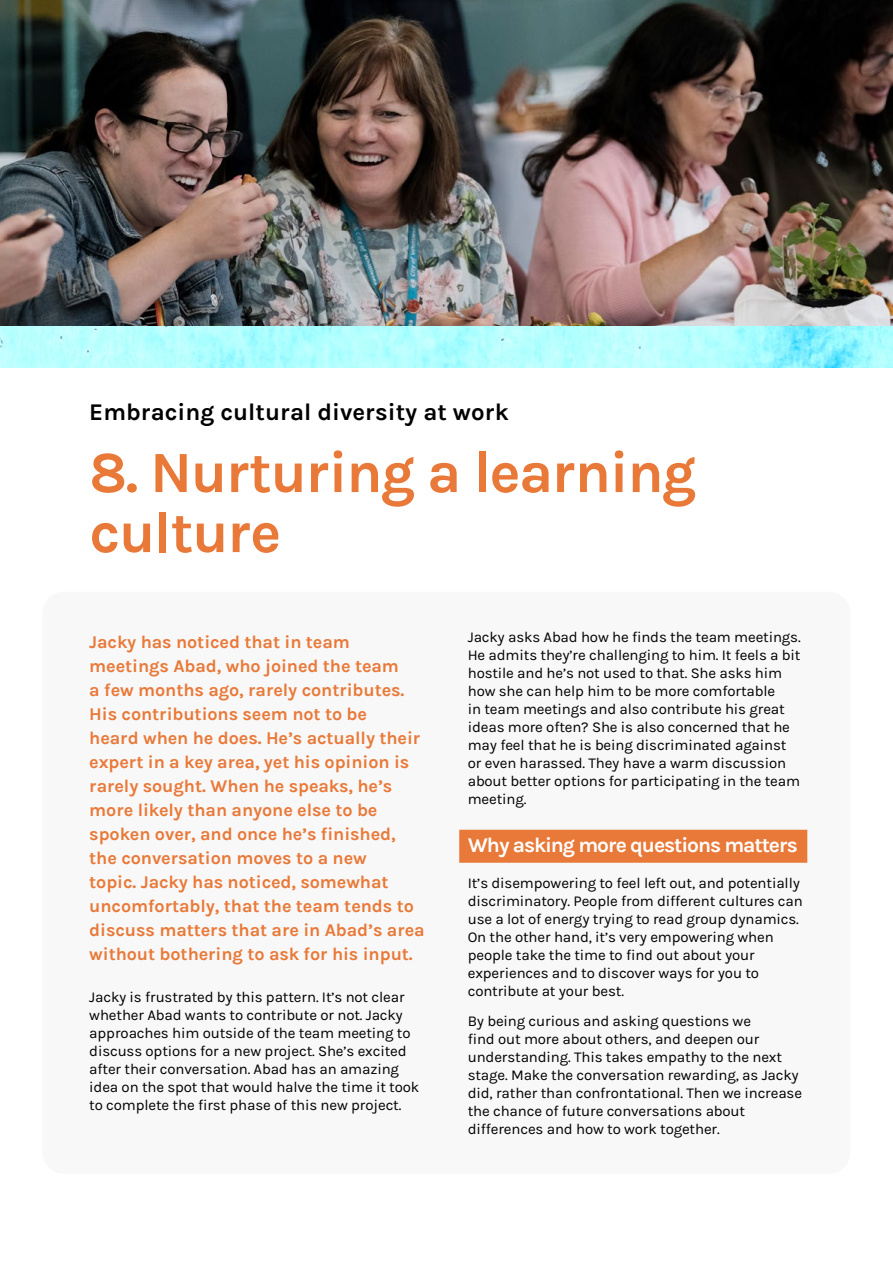
<style>
.page{position:relative;width:893px;height:1263px;background:#fff}
.page>*{position:absolute;margin:0;border:0;box-sizing:border-box;transform-origin:0 0}
.t1{font:700 58.5px/60px "Karla";letter-spacing:-.025em;color:#e97938}
.t2{font:700 24px "Karla";color:#000}
.t3{font:700 21px "Karla";letter-spacing:-.05em;color:#fff}
.t4{font:700 18px/24px "Karla";letter-spacing:-.005em;color:#e97938}
.t5{font:15px/18px "Karla";letter-spacing:-.01em;color:#000}
</style>
<div class="page">
<img style="left:0;top:0;width:893px;height:326px">
<svg style="left:0;top:326px;width:893px;height:41px;background:#aefcfe"></svg>
<div style="left:43px;top:592px;width:807px;height:582px;background:#f8f8f8;border-radius:21px"></div>
<div style="left:459px;top:830px;width:348px;height:33px;background:#e97938"></div>
<h2 class="t2" style="left:89px;top:398px;width:421px">Embracing cultural diversity at work</h2>
<h1 class="t1" style="left:89px;top:443px;width:608px">8. Nurturing a learning culture</h1>
<p class="t4" style="left:89px;top:630px;width:337px">Jacky has noticed that in team meetings Abad, who joined the team<br>a few months ago, rarely contributes.<br>His contributions seem not to be<br>heard when he does. He’s actually their expert in a key area, yet his opinion is rarely sought. When he speaks, he’s more likely than anyone else to be spoken over, and once he’s finished, the conversation moves to a new<br>topic. Jacky has noticed, somewhat uncomfortably, that the team tends to discuss matters that are in Abad’s area without bothering to ask for his input.</p>
<p class="t5" style="left:89px;top:988px;width:331px">Jacky is frustrated by this pattern. It’s not clear whether Abad wants to contribute or not. Jacky approaches him outside of the team meeting to discuss options for a new project. She’s excited after their conversation. Abad has an amazing idea on the spot that would halve the time it took to complete the first phase of this new project.</p>
<p class="t5" style="left:468px;top:628px;width:334px">Jacky asks Abad how he finds the team meetings.<br>He admits they’re challenging to him. It feels a bit hostile and he’s not used to that. She asks him how she can help him to be more comfortable<br>in team meetings and also contribute his great ideas more often? She is also concerned that he may feel that he is being discriminated against or even harassed. They have a warm discussion about better options for participating in the team meeting.</p>
<h3 class="t3" style="left:468px;top:833px;width:331px">Why asking more questions matters</h3>
<p class="t5" style="left:468px;top:874px;width:337px">It’s disempowering to feel left out, and potentially discriminatory. People from different cultures can use a lot of energy trying to read group dynamics.<br>On the other hand, it’s very empowering when people take the time to find out about your experiences and to discover ways for you to contribute at your best.</p>
<p class="t5" style="left:468px;top:1012px;width:336px">By being curious and asking questions we<br>find out more about others, and deepen our understanding. This takes empathy to the next stage. Make the conversation rewarding, as Jacky did, rather than confrontational. Then we increase the chance of future conversations about differences and how to work together.</p>
</div>
